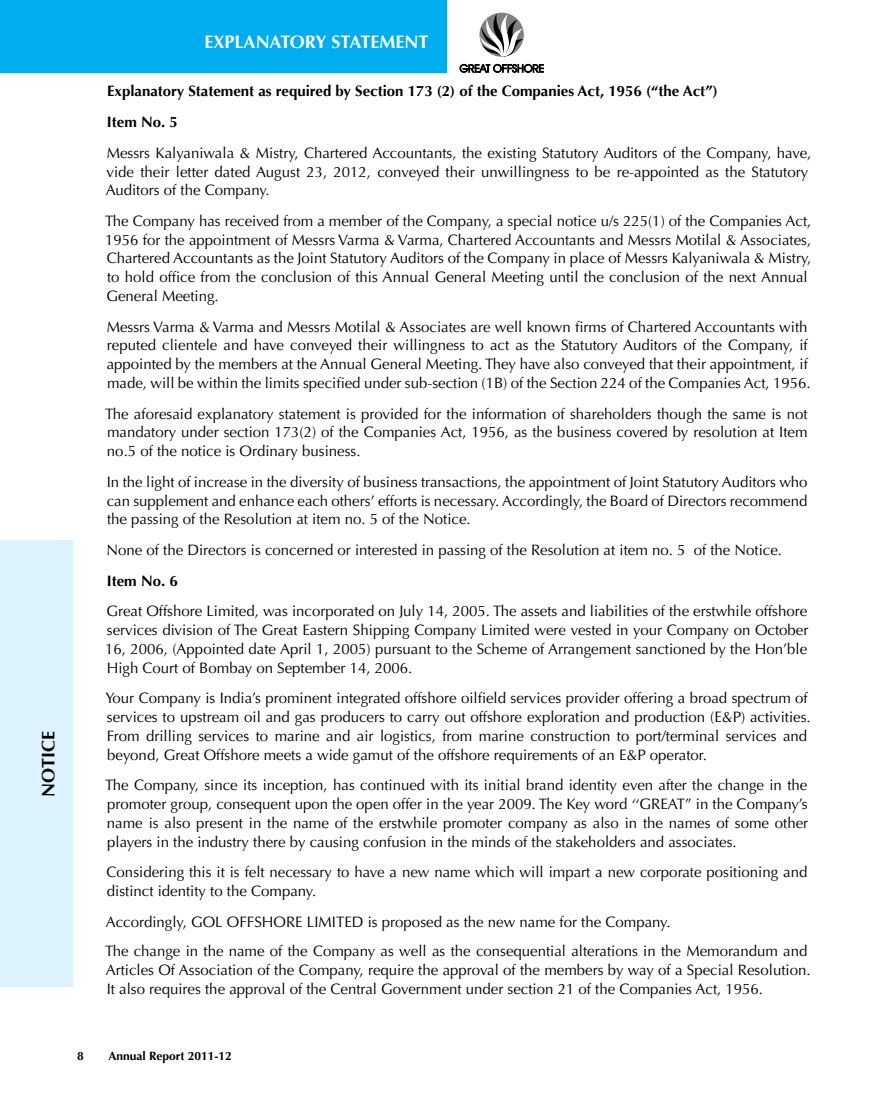
<style>
.page{position:relative;width:872px;height:1098px;background:#fff}
.page>*{position:absolute;margin:0;border:0;box-sizing:border-box;transform-origin:0 0}
.t1{font:700 18px "Optima LT";color:#fff}
.t2{font:700 18px "Optima LT";color:#000}
.t3{font:15px/18.8px "Optima LT";color:#000}
.t4{font:700 15px/30.6px "Optima LT";color:#000}
.t5{font:700 12px "Optima LT";color:#000}
</style>
<div class="page">
<div style="left:0;top:0;width:446px;height:72px;background:#00aeef"></div>
<div style="left:0;top:540px;width:72px;height:446px;background:#dcf2fd"></div>
<svg style="left:479px;top:13px;width:44px;height:44px"></svg>
<svg style="left:460px;top:64px;width:83px;height:8px"></svg>
<p class="t2" style="left:38px;top:796px;width:67px;rotate:-90deg">NOTICE</p>
<p class="t1" style="left:205px;top:32px;width:33px">Explanatory</p>
<p class="t1" style="left:331px;top:32px;width:21px">Statement</p>
<p class="t4" style="left:107px;top:76px;width:612px">Explanatory Statement as required by Section 173 (2) of the Companies Act, 1956 (“the Act”)<br>Item No. 5</p>
<p class="t3" style="left:106px;top:143px;width:707px">Messrs Kalyaniwala &amp; Mistry, Chartered Accountants, the existing Statutory Auditors of the Company, have, vide their letter dated August 23, 2012, conveyed their unwillingness to be re-appointed as the Statutory<br>Auditors of the Company.</p>
<p class="t3" style="left:105px;top:211px;width:707px">The Company has received from a member of the Company, a special notice u/s 225(1) of the Companies Act, 1956 for the appointment of Messrs Varma &amp; Varma, Chartered Accountants and Messrs Motilal &amp; Associates, Chartered Accountants as the Joint Statutory Auditors of the Company in place of Messrs Kalyaniwala &amp; Mistry, to hold office from the conclusion of this Annual General Meeting until the conclusion of the next Annual General Meeting.</p>
<p class="t3" style="left:107px;top:317px;width:705px">Messrs Varma &amp; Varma and Messrs Motilal &amp; Associates are well known firms of Chartered Accountants with reputed clientele and have conveyed their willingness to act as the Statutory Auditors of the Company, if appointed by the members at the Annual General Meeting. They have also conveyed that their appointment, if made, will be within the limits specified under sub-section (1B) of the Section 224 of the Companies Act, 1956.</p>
<p class="t3" style="left:105px;top:404px;width:704px;text-align:justify">The aforesaid explanatory statement is provided for the information of shareholders though the same is not mandatory under section 173(2) of the Companies Act, 1956, as the business covered by resolution at Item no.5 of the notice is Ordinary business.</p>
<p class="t3" style="left:107px;top:472px;width:702px;text-align:justify">In the light of increase in the diversity of business transactions, the appointment of Joint Statutory Auditors who can supplement and enhance each others’ efforts is necessary. Accordingly, the Board of Directors recommend the passing of the Resolution at item no. 5 of the Notice.</p>
<p class="t3" style="left:107px;top:540px;width:677px">None of the Directors is concerned or interested in passing of the Resolution at item no. 5 of the Notice.</p>
<p class="t4" style="left:107px;top:565px;width:72px">Item No. 6</p>
<p class="t3" style="left:105px;top:602px;width:704px;text-align:justify">Great Offshore Limited, was incorporated on July 14, 2005. The assets and liabilities of the erstwhile offshore services division of The Great Eastern Shipping Company Limited were vested in your Company on October 16, 2006, (Appointed date April 1, 2005) pursuant to the Scheme of Arrangement sanctioned by the Hon’ble High Court of Bombay on September 14, 2006.</p>
<p class="t3" style="left:105px;top:688px;width:707px">Your Company is India’s prominent integrated offshore oilfield services provider offering a broad spectrum of services to upstream oil and gas producers to carry out offshore exploration and production (E&amp;P) activities.<br>From drilling services to marine and air logistics, from marine construction to port/terminal services and beyond, Great Offshore meets a wide gamut of the offshore requirements of an E&amp;P operator.</p>
<p class="t3" style="left:105px;top:775px;width:704px;text-align:justify">The Company, since its inception, has continued with its initial brand identity even after the change in the promoter group, consequent upon the open offer in the year 2009. The Key word ‘‘GREAT” in the Company’s name is also present in the name of the erstwhile promoter company as also in the names of some other players in the industry there by causing confusion in the minds of the stakeholders and associates.</p>
<p class="t3" style="left:107px;top:862px;width:702px">Considering this it is felt necessary to have a new name which will impart a new corporate positioning and distinct identity to the Company.</p>
<p class="t3" style="left:106px;top:912px;width:144px">Accordingly, GOL Offshore</p>
<p class="t3" style="left:307px;top:912px;width:17px">Limited</p>
<p class="t3" style="left:105px;top:906px;width:703px;line-height:29.5px;text-indent:263px">is proposed as the new name for the Company.<br>The change in the name of the Company as well as the consequential alterations in the Memorandum and</p>
<p class="t3" style="left:106px;top:960px;width:706px">Articles Of Association of the Company, require the approval of the members by way of a Special Resolution.<br>It also requires the approval of the Central Government under section 21 of the Companies Act, 1956.</p>
<p class="t5" style="left:77px;top:1048px;width:8px">8</p>
<p class="t5" style="left:108px;top:1048px;width:125px">Annual Report 2011-12</p>
</div>
